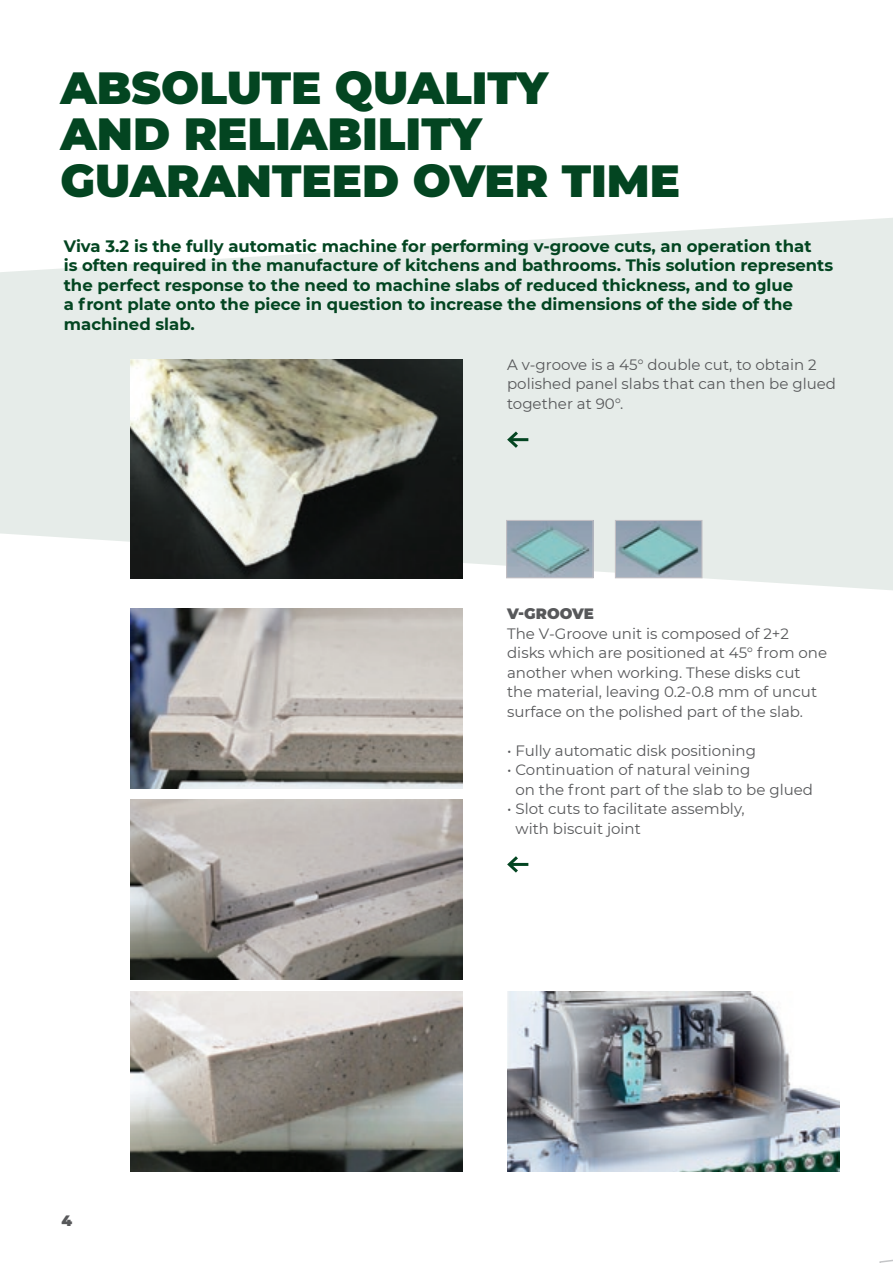
<style>
.page{position:relative;width:893px;height:1263px;background:#fff}
.page>*{position:absolute;margin:0;border:0;box-sizing:border-box;transform-origin:0 0}
.t1{font:900 45px/46.5px "Montserrat";color:#034521}
.t2{font:700 16.5px/19.5px "Montserrat";color:#034521}
.t3{font:15px/19.5px "Montserrat";color:#57585a}
.t4{font:900 15px "Montserrat";color:#57585a}
</style>
<div class="page">
<svg style="left:0;top:218px;width:893px;height:430px;fill:#e6ece9"></svg>
<img style="left:130px;top:359px;width:332px;height:219px">
<img style="left:130px;top:609px;width:332px;height:180px">
<img style="left:130px;top:799px;width:332px;height:180px">
<img style="left:130px;top:991px;width:332px;height:180px">
<img style="left:507px;top:991px;width:332px;height:180px">
<svg style="left:879px;top:1259px;width:14px;height:4px"></svg>
<img style="left:508px;top:522px;width:84px;height:54px">
<div style="left:506px;top:520px;width:88px;height:58px;border:1px solid #c1bec3"></div>
<img style="left:617px;top:522px;width:83px;height:54px">
<div style="left:615px;top:520px;width:87px;height:58px;border:1px solid #c1bec3"></div>
<hr style="left:509px;top:438px;width:19px;height:3px;background:#034521">
<svg style="left:505px;top:428px;width:16px;height:23px"></svg>
<hr style="left:509px;top:863px;width:19px;height:3px;background:#034521">
<svg style="left:507px;top:856px;width:14px;height:17px"></svg>
<p class="t1" style="left:61px;top:62px;width:621px">ABSOLUTE QUALITY<br>AND RELIABILITY<br>GUARANTEED OVER TIME</p>
<p class="t2" style="left:64px;top:235px;width:771px">Viva 3.2 is the fully automatic machine for performing v-groove cuts, an operation that<br>is often required in the manufacture of kitchens and bathrooms. This solution represents the perfect response to the need to machine slabs of reduced thickness, and to glue<br>a front plate onto the piece in question to increase the dimensions of the side of the machined slab.</p>
<p class="t3" style="left:507px;top:354px;width:330px">A v-groove is a 45° double cut, to obtain 2 polished panel slabs that can then be glued together at 90°.</p>
<p class="t4" style="left:62px;top:1210px;width:12px">4</p>
<p class="t4" style="left:507px;top:602px;width:88px">V-GROOVE</p>
<p class="t3" style="left:507px;top:623px;width:322px">The V-Groove unit is composed of 2+2 disks which are positioned at 45° from one another when working. These disks cut the material, leaving 0.2-0.8 mm of uncut surface on the polished part of the slab.</p>
<p class="t3" style="left:507px;top:740px;width:250px">• Fully automatic disk positioning</p>
<p class="t3" style="left:515px;top:759px;width:299px;text-indent:-8px">• Continuation of natural veining<br>on the front part of the slab to be glued</p>
<p class="t3" style="left:515px;top:798px;width:231px;text-indent:-8px">• Slot cuts to facilitate assembly, with biscuit joint</p>
</div>
